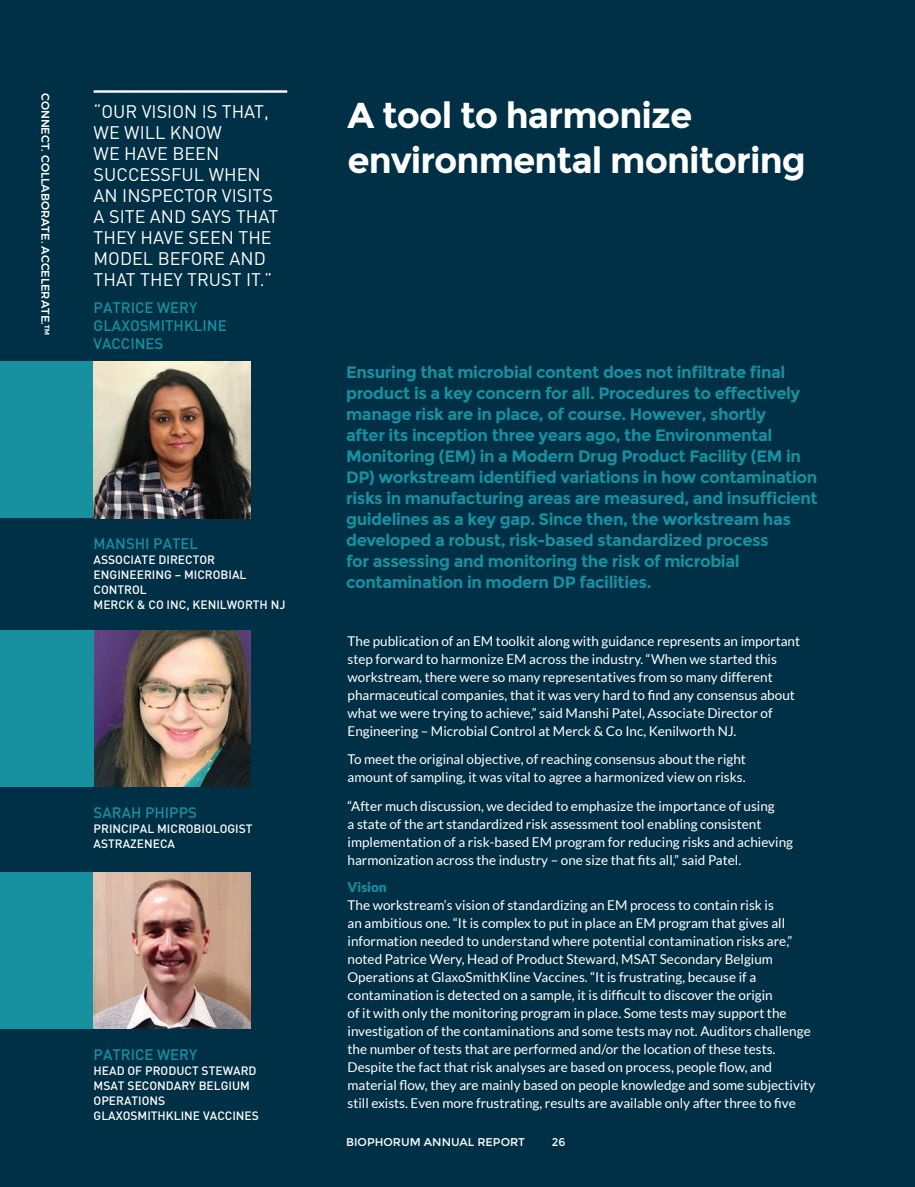
<style>
.page{position:relative;width:915px;height:1187px;background:#fff}
.page>*{position:absolute;margin:0;border:0;box-sizing:border-box;transform-origin:0 0}
.Page_title{font:700 36px/45px "Montserrat";letter-spacing:-.025em;color:#fff}
.Quotes_navy{font:18px/21px "DIN";color:#fff}
.Intro_para_navy{font:700 16.5px/21px "Montserrat";letter-spacing:-.025em;color:#17909f}
.Quote{font:500 15px/18px "DIN";color:#17909f}
.Authors_name_and_job{font:500 15px "DIN";color:#17909f}
.Body_copy_black{font:13.5px/18px "Lato";color:#fff}
.Sub_headers_teal{font:900 13.5px "Lato";color:#17909f}
.Title_and_company{font:500 12px/15px "DIN";color:#fff}
.t1{font:500 11.25px "Montserrat";color:#fff}
.Page_Number{font:11.25px "Montserrat";color:#fff}
</style>
<div class="page">
<div style="left:0;top:0;width:914px;height:1186px;background:#003045"></div>
<div style="left:0;top:630px;width:125px;height:156px;background:#17909f"></div>
<div style="left:0;top:361px;width:96px;height:157px;background:#17909f"></div>
<img style="left:94px;top:361px;width:156px;height:157px">
<img style="left:95px;top:630px;width:155px;height:156px">
<div style="left:0;top:872px;width:94px;height:156px;background:#17909f"></div>
<img style="left:94px;top:872px;width:156px;height:156px">
<hr style="left:94px;top:90px;width:193px;height:3px;background:#fff">
<p class="t1" style="left:54px;top:93px;width:243px;rotate:90deg">CONNECT. COLLABORATE. ACCELERATE.™</p>
<p class="Page_title" style="left:347px;top:93px;width:459px">A tool to harmonize environmental monitoring</p>
<p class="Quotes_navy" style="left:94px;top:101px;width:186px">“OUR VISION IS THAT,<br>WE WILL KNOW<br>WE HAVE BEEN<br>SUCCESSFUL WHEN<br>AN INSPECTOR VISITS<br>A SITE AND SAYS THAT<br>THEY HAVE SEEN THE<br>MODEL BEFORE AND<br>THAT THEY TRUST IT.”</p>
<p class="Quote" style="left:94px;top:298px;width:135px">PATRICE WERY<br>GLAXOSMITHKLINE<br>VACCINES</p>
<p class="Authors_name_and_job" style="left:94px;top:534px;width:106px">MANSHI PATEL</p>
<p class="Title_and_company" style="left:94px;top:552px;width:123px">ASSOCIATE DIRECTOR</p>
<p class="Title_and_company" style="left:94px;top:567px;width:154px">ENGINEERING – MICROBIAL<br>CONTROL</p>
<p class="Title_and_company" style="left:94px;top:597px;width:193px">MERCK &amp; CO INC, KENILWORTH NJ</p>
<p class="Authors_name_and_job" style="left:94px;top:802px;width:105px">SARAH PHIPPS</p>
<p class="Title_and_company" style="left:94px;top:820px;width:160px">PRINCIPAL MICROBIOLOGIST</p>
<p class="Title_and_company" style="left:94px;top:835px;width:83px">ASTRAZENECA</p>
<p class="Authors_name_and_job" style="left:94px;top:1044px;width:105px">PATRICE WERY</p>
<p class="Title_and_company" style="left:94px;top:1062px;width:164px">HEAD OF PRODUCT STEWARD</p>
<p class="Title_and_company" style="left:94px;top:1077px;width:158px">MSAT SECONDARY BELGIUM<br>OPERATIONS</p>
<p class="Title_and_company" style="left:94px;top:1107px;width:167px">GLAXOSMITHKLINE VACCINES</p>
<p class="Intro_para_navy" style="left:346px;top:361px;width:473px">Ensuring that microbial content does not infiltrate final product is a key concern for all. Procedures to effectively manage risk are in place, of course. However, shortly<br>after its inception three years ago, the Environmental Monitoring (EM) in a Modern Drug Product Facility (EM in DP) workstream identified variations in how contamination risks in manufacturing areas are measured, and insufficient guidelines as a key gap. Since then, the workstream has developed a robust, risk-based standardized process<br>for assessing and monitoring the risk of microbial contamination in modern DP facilities.</p>
<p class="Body_copy_black" style="left:347px;top:631px;width:454px">The publication of an EM toolkit along with guidance represents an important step forward to harmonize EM across the industry. “When we started this workstream, there were so many representatives from so many different pharmaceutical companies, that it was very hard to find any consensus about what we were trying to achieve,” said Manshi Patel, Associate Director of Engineering – Microbial Control at Merck &amp; Co Inc, Kenilworth NJ.</p>
<p class="Body_copy_black" style="left:347px;top:750px;width:400px">To meet the original objective, of reaching consensus about the right amount of sampling, it was vital to agree a harmonized view on risks.</p>
<p class="Body_copy_black" style="left:347px;top:797px;width:447px">“After much discussion, we decided to emphasize the importance of using<br>a state of the art standardized risk assessment tool enabling consistent implementation of a risk-based EM program for reducing risks and achieving harmonization across the industry – one size that fits all,” said Patel.</p>
<p class="Sub_headers_teal" style="left:347px;top:879px;width:41px">Vision</p>
<p class="Body_copy_black" style="left:347px;top:896px;width:469px">The workstream’s vision of standardizing an EM process to contain risk is<br>an ambitious one. “It is complex to put in place an EM program that gives all information needed to understand where potential contamination risks are,” noted Patrice Wery, Head of Product Steward, MSAT Secondary Belgium Operations at GlaxoSmithKline Vaccines. “It is frustrating, because if a contamination is detected on a sample, it is difficult to discover the origin<br>of it with only the monitoring program in place. Some tests may support the investigation of the contaminations and some tests may not. Auditors challenge the number of tests that are performed and/or the location of these tests.<br>Despite the fact that risk analyses are based on process, people flow, and material flow, they are mainly based on people knowledge and some subjectivity still exists. Even more frustrating, results are available only after three to five</p>
<p class="Page_Number" style="left:346px;top:1135px;width:180px">BIOPHORUM ANNUAL REPORT</p>
<p class="Page_Number" style="left:551px;top:1135px;width:15px">26</p>
</div>
